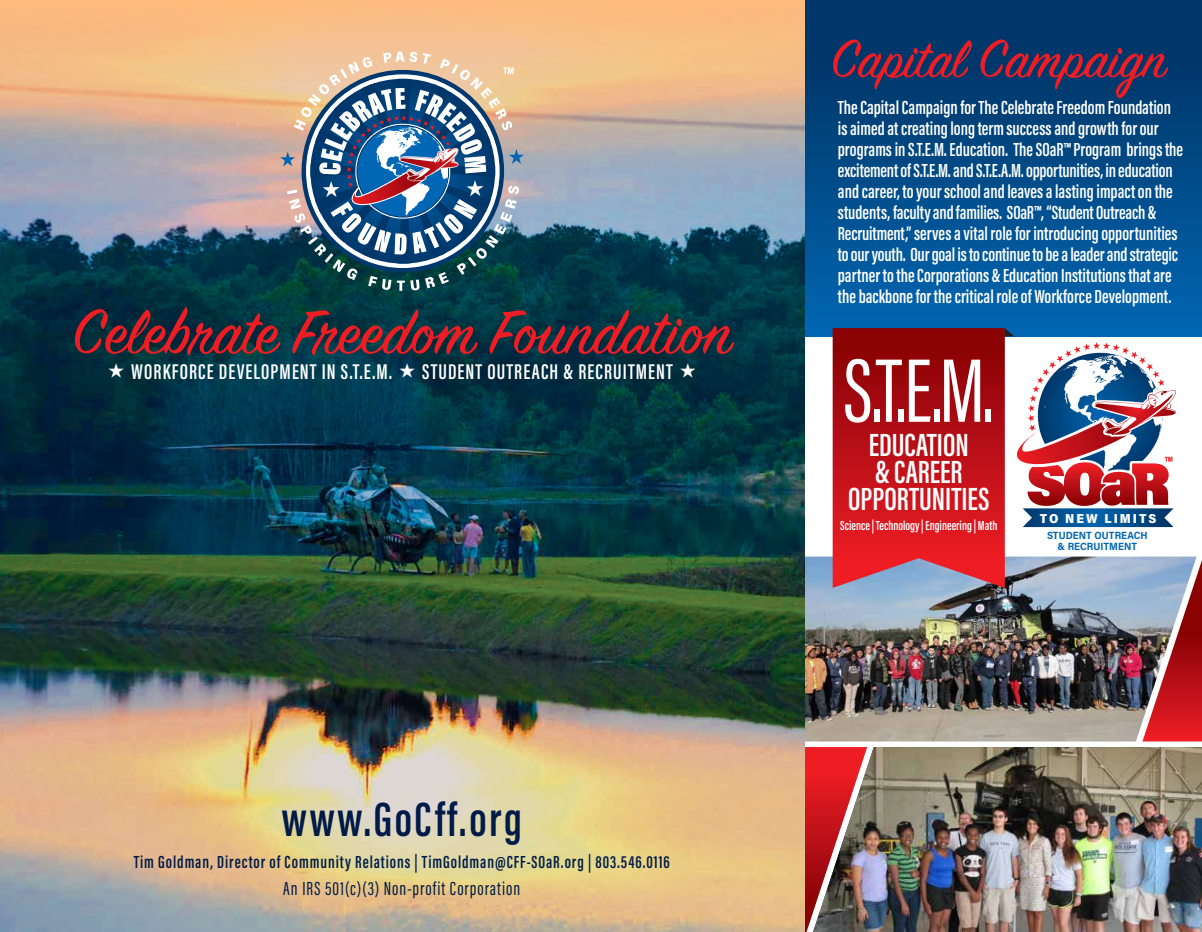
<style>
.page{position:relative;width:1202px;height:932px;background:#fff}
.page>*{position:absolute;margin:0;border:0;box-sizing:border-box;transform-origin:0 0}
.t1{font:93px "Acumin Pro Extra Cond";color:#fff}
.t2{font:69.15px "Sign Painter House Script";letter-spacing:.005em;color:#ee1d23}
.t3{font:58.5px "Sign Painter House Script";color:#ee1d23}
.t4{font:600 49.5px "Acumin Pro Extra Cond";letter-spacing:.055em;color:#001b48}
.t5{font:600 33px "Acumin Pro Extra Cond";color:#fff}
.t6{font:600 21.9px "Acumin Pro Extra Cond";letter-spacing:.05em;color:#fff}
.t7{font:600 19.5px/21px "Acumin Pro Extra Cond";color:#fff}
.t8{font:19.5px "Acumin Pro Extra Cond";letter-spacing:.05em;color:#001b48}
.t9{font:600 18px "Acumin Pro Extra Cond";letter-spacing:.05em;color:#001b48}
.t10{font:600 13.5px "Acumin Pro Extra Cond";color:#fff}
.t11{font:900 13.05px "Acumin Pro Semi Cond";letter-spacing:.15em;color:#fff}
.t12{font:700 10.5px "Acumin Pro Semi Cond";color:#0166b3}
</style>
<div class="page">
<img style="left:804px;top:556px;width:28px;height:185px">
<div style="left:804px;top:0;width:398px;height:336px;background:linear-gradient(to bottom,#00305f,#0165b0)"></div>
<img style="left:867px;top:747px;width:335px;height:185px">
<img style="left:804px;top:747px;width:63px;height:185px">
<img style="left:0;top:0;width:804px;height:932px">
<img style="left:832px;top:328px;width:370px;height:413px">
<img style="left:280px;top:52px;width:244px;height:239px">
<svg style="left:109px;top:363px;width:15px;height:15px"></svg>
<svg style="left:400px;top:363px;width:15px;height:15px"></svg>
<svg style="left:680px;top:363px;width:15px;height:15px"></svg>
<p class="t2" style="left:73px;top:290px;width:663px">Celebrate Freedom Foundation</p>
<p class="t6" style="left:131px;top:358px;width:263px">WORKFORCE DEVELOPMENT IN S.T.E.M.</p>
<p class="t6" style="left:422px;top:358px;width:252px">STUDENT OUTREACH &amp; RECRUITMENT</p>
<p class="t3" style="left:831px;top:23px;width:336px">Capital Campaign</p>
<p class="t7" style="left:838px;top:97px;width:347px">The Capital Campaign for The Celebrate Freedom Foundation is aimed at creating long term success and growth for our programs in S.T.E.M. Education. The SOaR™ Program brings the excitement of S.T.E.M. and S.T.E.A.M. opportunities, in education and career, to your school and leaves a lasting impact on the students, faculty and families. SOaR™, “Student Outreach &amp;</p>
<p class="t7" style="left:838px;top:223px;width:341px">Recruitment,” serves a vital role for introducing opportunities</p>
<p class="t7" style="left:838px;top:244px;width:342px">to our youth. Our goal is to continue to be a leader and strategic partner to the Corporations &amp; Education Institutions that are the backbone for the critical role of Workforce Development.</p>
<p class="t1" style="left:844px;top:335px;width:151px">S.T.E.M.</p>
<p class="t5" style="left:868px;top:425px;width:101px">EDUCATION</p>
<p class="t5" style="left:875px;top:452px;width:89px">&amp; CAREER</p>
<p class="t5" style="left:848px;top:479px;width:143px">OPPORTUNITIES</p>
<p class="t10" style="left:840px;top:517px;width:159px">Science | Technology | Engineering | Math</p>
<p class="t11" style="left:1039px;top:509px;width:118px">TO NEW LIMITS</p>
<p class="t12" style="left:1047px;top:528px;width:102px">STUDENT OUTREACH</p>
<p class="t12" style="left:1057px;top:538px;width:81px">&amp; RECRUITMENT</p>
<p class="t4" style="left:282px;top:789px;width:242px">www.GoCff.org</p>
<p class="t9" style="left:134px;top:851px;width:537px">Tim Goldman, Director of Community Relations | TimGoldman@CFF-SOaR.org | 803.546.0116</p>
<p class="t8" style="left:283px;top:876px;width:238px">An IRS 501(c)(3) Non-profit Corporation</p>
</div>
